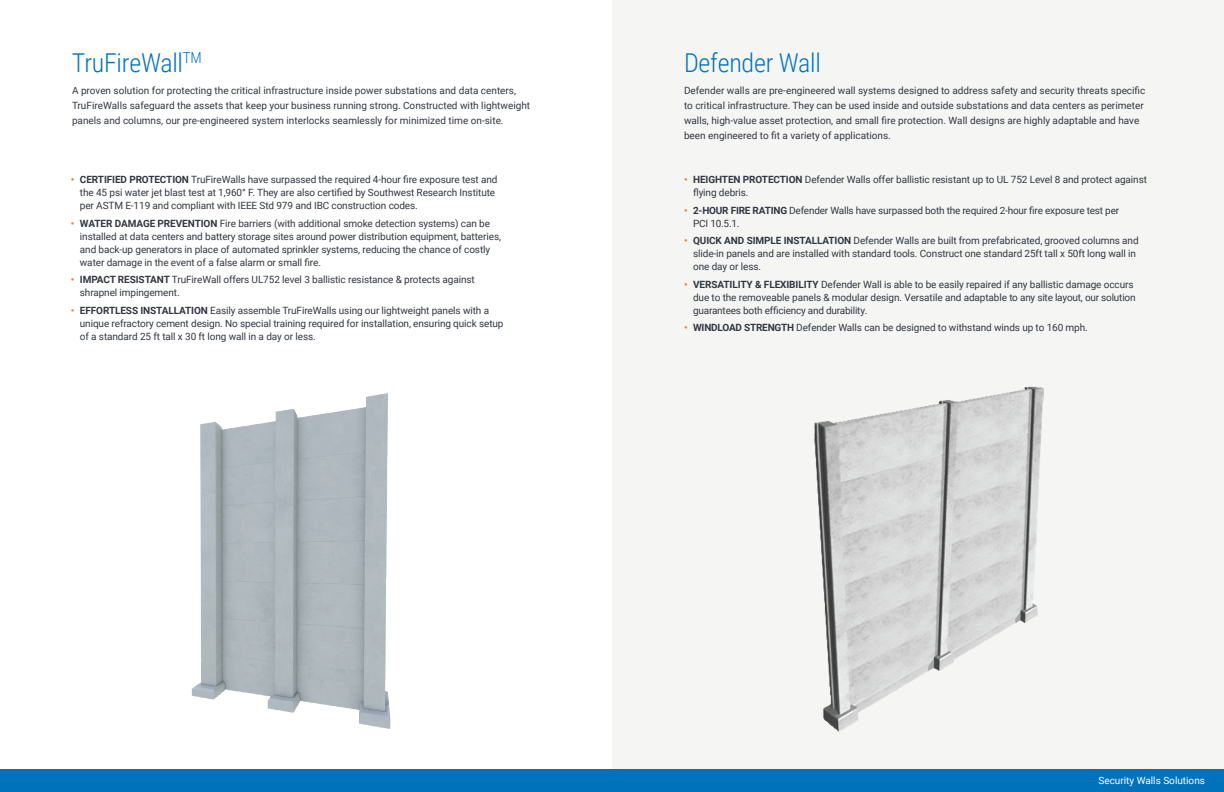
<style>
.page{position:relative;width:1224px;height:792px;background:#fff}
.page>*{position:absolute;margin:0;border:0;box-sizing:border-box;transform-origin:0 0}
.t1{font:300 26px "Roboto Condensed";letter-spacing:-.01em;color:#0072bc}
.t2{font:10px/13px "Roboto";letter-spacing:-.01em;color:#323640}
.t3{font:10px "Roboto";color:#fff}
.s1{font-weight:700;color:#f48026}
.s2{font-weight:700}
</style>
<div class="page">
<div style="left:612px;top:0;width:612px;height:792px;background:#f5f6f4"></div>
<div style="left:0;top:770px;width:1224px;height:22px;background:#0072bc"></div>
<img style="left:192px;top:394px;width:189px;height:319px">
<img style="left:814px;top:386px;width:230px;height:346px">
<p class="t1" style="left:72px;top:45px;width:131px">TruFireWall<sup>TM</sup></p>
<p class="t2" style="left:72px;top:83px;width:460px;line-height:15px">A proven solution for protecting the critical infrastructure inside power substations and data centers,<br>TruFireWalls safeguard the assets that keep your business running strong. Constructed with lightweight panels and columns, our pre-engineered system interlocks seamlessly for minimized time on-site.</p>
<p class="t2" style="left:80px;top:173px;width:419px;text-indent:-9px"><span class="s1">•</span> <span class="s2">CERTIFIED PROTECTION</span> TruFireWalls have surpassed the required 4-hour fire exposure test and the 45 psi water jet blast test at 1,960° F. They are also certified by Southwest Research Institute per ASTM E-119 and compliant with IEEE Std 979 and IBC construction codes.</p>
<p class="t2" style="left:80px;top:216px;width:423px;text-indent:-9px"><span class="s1">•</span> <span class="s2">WATER DAMAGE PREVENTION</span> Fire barriers (with additional smoke detection systems) can be installed at data centers and battery storage sites around power distribution equipment, batteries, and back-up generators in place of automated sprinkler systems, reducing the chance of costly water damage in the event of a false alarm or small fire.</p>
<p class="t2" style="left:80px;top:273px;width:396px;text-indent:-9px"><span class="s1">•</span> <span class="s2">IMPACT RESISTANT</span> TruFireWall offers UL752 level 3 ballistic resistance &amp; protects against shrapnel impingement.</p>
<p class="t2" style="left:80px;top:303px;width:425px;text-indent:-9px"><span class="s1">•</span> <span class="s2">EFFORTLESS INSTALLATION</span> Easily assemble TruFireWalls using our lightweight panels with a unique refractory cement design. No special training required for installation, ensuring quick setup of a standard 25 ft tall x 30 ft long wall in a day or less.</p>
<p class="t1" style="left:684px;top:45px;width:138px">Defender Wall</p>
<p class="t2" style="left:684px;top:83px;width:463px;line-height:15px">Defender walls are pre-engineered wall systems designed to address safety and security threats specific to critical infrastructure. They can be used inside and outside substations and data centers as perimeter walls, high-value asset protection, and small fire protection. Wall designs are highly adaptable and have been engineered to fit a variety of applications.</p>
<p class="t2" style="left:693px;top:173px;width:455px;text-indent:-9px"><span class="s1">•</span> <span class="s2">HEIGHTEN PROTECTION</span> Defender Walls offer ballistic resistant up to UL 752 Level 8 and protect against flying debris.</p>
<p class="t2" style="left:693px;top:203px;width:428px;text-indent:-9px"><span class="s1">•</span> <span class="s2">2-HOUR FIRE RATING</span> Defender Walls have surpassed both the required 2-hour fire exposure test per<br>PCI 10.5.1.</p>
<p class="t2" style="left:693px;top:234px;width:447px;text-indent:-9px"><span class="s1">•</span> <span class="s2">QUICK AND SIMPLE INSTALLATION</span> Defender Walls are built from prefabricated, grooved columns and slide-in panels and are installed with standard tools. Construct one standard 25ft tall x 50ft long wall in one day or less.</p>
<p class="t2" style="left:693px;top:277px;width:444px;text-indent:-9px"><span class="s1">•</span> <span class="s2">VERSATILITY &amp; FLEXIBILITY</span> Defender Wall is able to be easily repaired if any ballistic damage occurs due to the removeable panels &amp; modular design. Versatile and adaptable to any site layout, our solution guarantees both efficiency and durability.</p>
<p class="t2" style="left:684px;top:321px;width:405px"><span class="s1">•</span> <span class="s2">WINDLOAD STRENGTH</span> Defender Walls can be designed to withstand winds up to 160 mph.</p>
<p class="t3" style="left:1098px;top:774px;width:108px">Security Walls Solutions</p>
</div>
